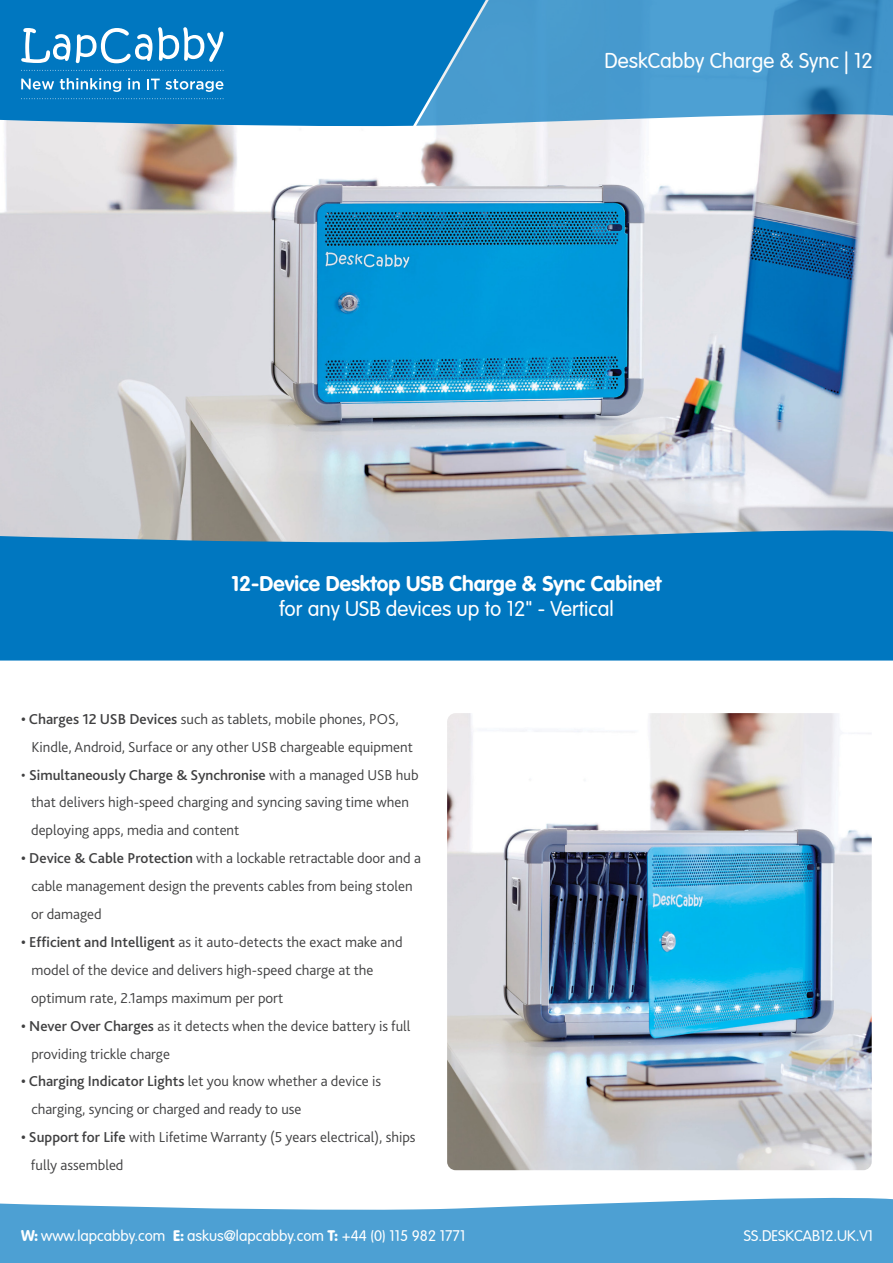
<style>
.page{position:relative;width:893px;height:1263px;background:#fff}
.page>*{position:absolute;margin:0;border:0;box-sizing:border-box;transform-origin:0 0}
.t1{font:300 21px "VAG Rounded";color:#fff}
.t2{font:700 21px "VAG Rounded Std";color:#fff}
.t3{font:300 15px/27.9px "Bliss 2";color:#404041}
.t4{font:300 15px "VAG Rounded";color:#fff}
.s1{font-weight:500}
.s2{font-family:"VAG Rounded BT";font-weight:400}
</style>
<div class="page">
<img style="left:0;top:126px;width:893px;height:400px">
<div style="left:0;top:0;width:486px;height:128px;background:#0077c0"></div>
<svg style="left:416px;top:0;width:477px;height:126px;fill:#489bce"></svg>
<svg style="left:0;top:526px;width:893px;height:134px;fill:#0077c0"></svg>
<svg style="left:21px;top:98px;width:203px;height:1px"></svg>
<svg style="left:21px;top:27px;width:202px;height:36px"></svg>
<svg style="left:21px;top:79px;width:33px;height:11px"></svg>
<svg style="left:60px;top:78px;width:61px;height:14px"></svg>
<svg style="left:128px;top:78px;width:12px;height:11px"></svg>
<svg style="left:147px;top:79px;width:76px;height:13px"></svg>
<svg style="left:21px;top:70px;width:203px;height:1px"></svg>
<img style="left:447px;top:713px;width:425px;height:457px">
<svg style="left:0;top:1198px;width:893px;height:65px;fill:#4da0d3"></svg>
<h1 class="t1" style="left:605px;top:49px;width:270px">DeskCabby Charge &amp; Sync | 12</h1>
<h1 class="t2" style="left:231px;top:571px;width:432px">12-Device Desktop USB Charge &amp; Sync Cabinet</h1>
<h1 class="t1" style="left:279px;top:597px;width:336px">for any USB devices up to 12" - Vertical</h1>
<p class="t3" style="left:31px;top:704px;width:383px;text-indent:-10px"><span class="s1">• Charges 12 USB Devices</span> such as tablets, mobile phones, POS,<br>Kindle, Android, Surface or any other USB chargeable equipment</p>
<p class="t3" style="left:31px;top:760px;width:389px;text-indent:-10px">• <span class="s1">Simultaneously Charge &amp; Synchronise</span> with a managed USB hub that delivers high-speed charging and syncing saving time when deploying apps, media and content</p>
<p class="t3" style="left:31px;top:844px;width:391px;text-indent:-10px"><span class="s1">• Device &amp; Cable Protection</span> with a lockable retractable door and a cable management design the prevents cables from being stolen or damaged</p>
<p class="t3" style="left:31px;top:928px;width:373px;text-indent:-10px"><span class="s1">• Efficient and Intelligent</span> as it auto-detects the exact make and model of the device and delivers high-speed charge at the optimum rate, 2.1amps maximum per port</p>
<p class="t3" style="left:31px;top:1011px;width:381px;text-indent:-10px"><span class="s1">• Never Over Charges</span> as it detects when the device battery is full providing trickle charge</p>
<p class="t3" style="left:31px;top:1067px;width:351px;text-indent:-10px"><span class="s1">• Charging Indicator Lights</span> let you know whether a device is charging, syncing or charged and ready to use</p>
<p class="t3" style="left:31px;top:1123px;width:386px;text-indent:-10px"><span class="s1">• Support for Life</span> with Lifetime Warranty (5 years electrical), ships fully assembled</p>
<p class="t4" style="left:21px;top:1227px;width:446px"><span class="s2">W:</span> www.lapcabby.com <span class="s2">E:</span> askus@lapcabby.com <span class="s2">T:</span> +44 (0) 115 982 1771</p>
<p class="t4" style="left:744px;top:1227px;width:131px">SS.DESKCAB12.UK.V1</p>
</div>
